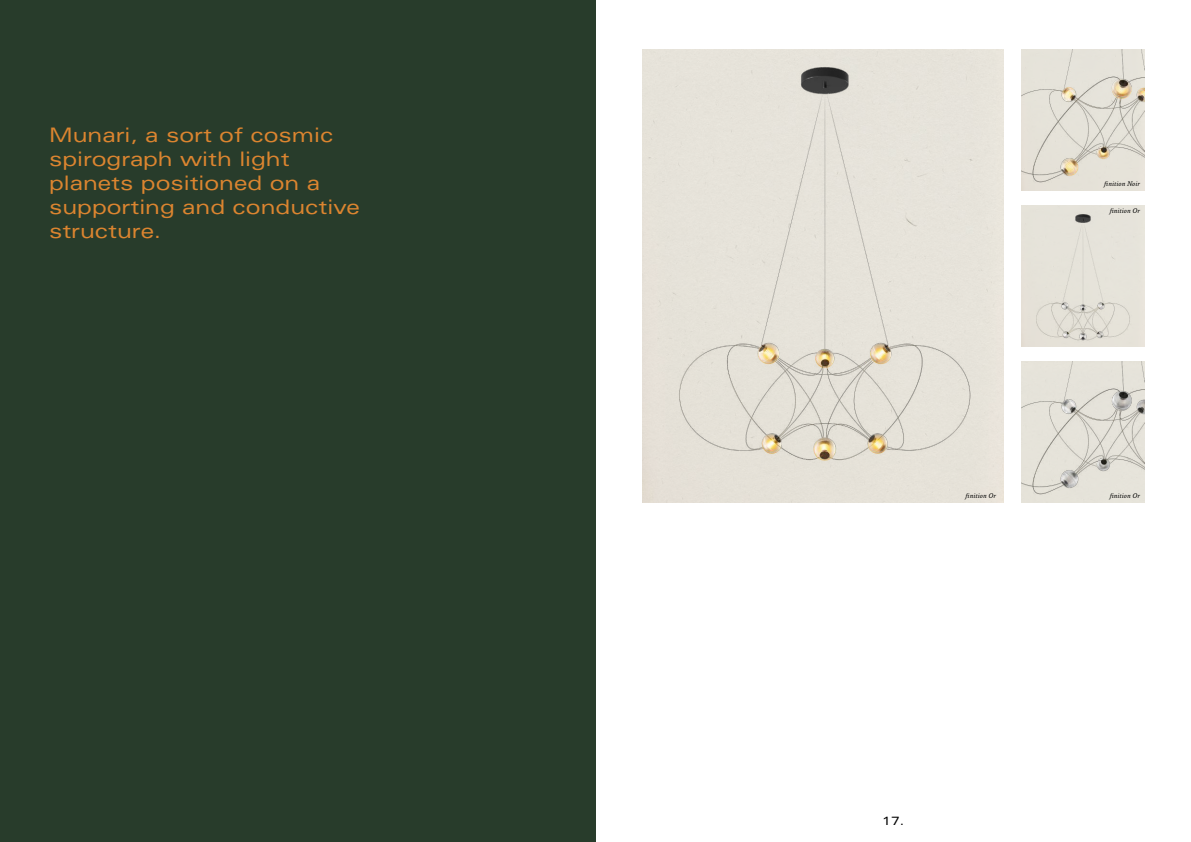
<style>
.page{position:relative;width:1191px;height:842px;background:#fff}
.page>*{position:absolute;margin:0;border:0;box-sizing:border-box;transform-origin:0 0}
.t1{font:expanded 20px/24px "Univers LT Std";color:#dc8530}
.t2{font:expanded 12px "Univers LT Std";color:#000}
.t3{font:italic 7px "Absara OT";color:#000}
</style>
<div class="page">
<div style="left:0;top:0;width:595px;height:842px;background:#283c2b"></div>
<div style="left:642px;top:50px;width:361px;height:453px;background:#e6e2d9"></div>
<img style="left:1021px;top:50px;width:123px;height:141px">
<img style="left:1021px;top:206px;width:123px;height:141px">
<img style="left:1021px;top:362px;width:123px;height:141px">
<p class="t1" style="left:49px;top:123px;width:312px">Munari, a sort of cosmic spirograph with light planets positioned on a supporting and conductive structure.</p>
<p class="t3" style="left:1104px;top:180px;width:37px">finition Noir</p>
<p class="t3" style="left:1109px;top:207px;width:32px">finition Or</p>
<p class="t3" style="left:965px;top:491px;width:32px">finition Or</p>
<p class="t3" style="left:1109px;top:491px;width:32px">finition Or</p>
<p class="t2" style="left:882px;top:814px;width:24px">17.</p>
</div>
